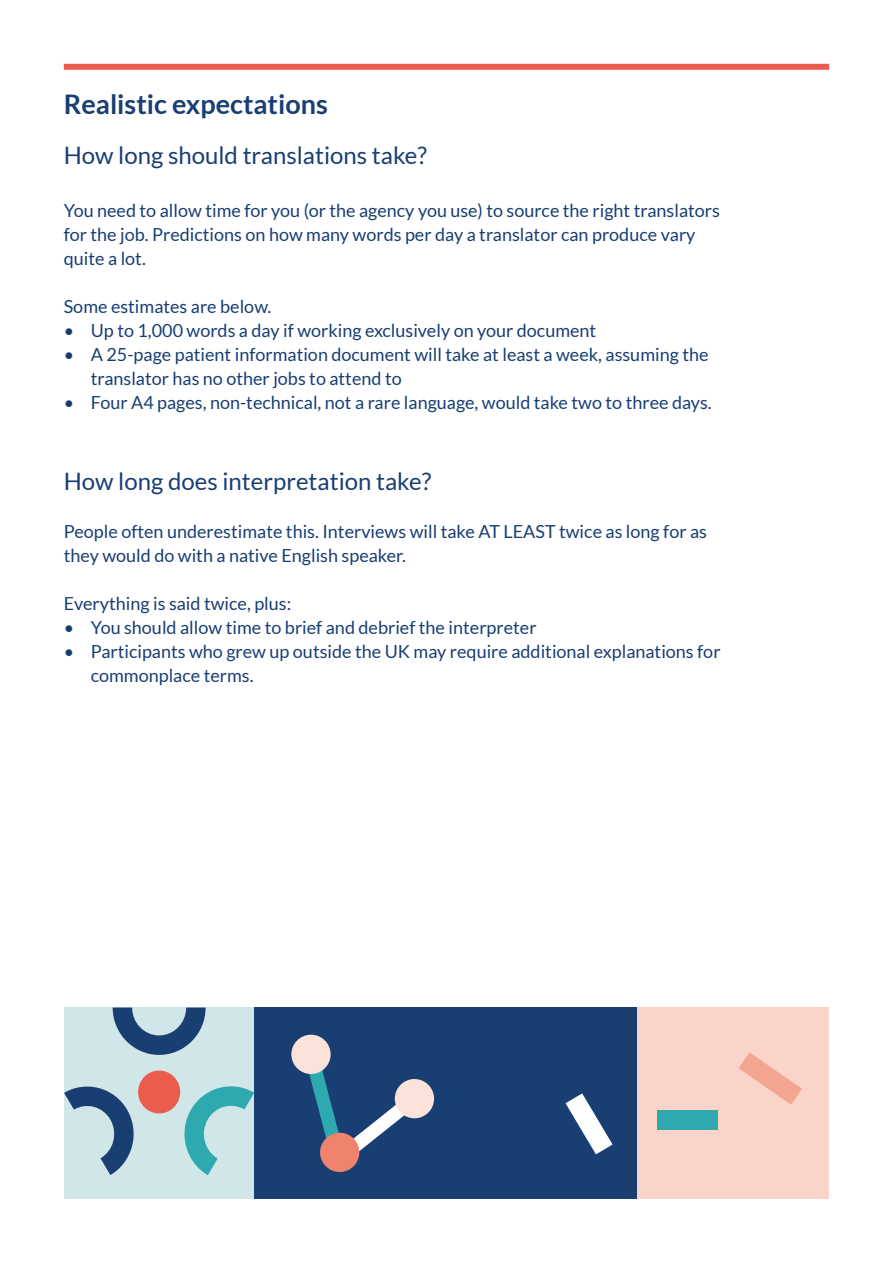
<style>
.page{position:relative;width:893px;height:1263px;background:#fff}
.page>*{position:absolute;margin:0;border:0;box-sizing:border-box;transform-origin:0 0}
.big_header{font:700 27px "Lato";color:#193e72}
.big_header-2{font:24px "Lato";color:#193e72}
.big_header-3{font:18px/24px "Lato";color:#193e72}
</style>
<div class="page">
<div style="left:64px;top:64px;width:765px;height:6px;background:#ea5d4e"></div>
<div style="left:64px;top:1007px;width:191px;height:192px;background:#d1e6e8"></div>
<div style="left:254px;top:1007px;width:383px;height:192px;background:#193e72"></div>
<div style="left:637px;top:1007px;width:192px;height:192px;background:#fad4c8"></div>
<svg style="left:566px;top:1093px;width:47px;height:61px"></svg>
<div style="left:657px;top:1110px;width:61px;height:19px;background:#2ea9b0"></div>
<svg style="left:739px;top:1052px;width:63px;height:53px"></svg>
<div style="left:138px;top:1070px;width:42px;height:43px;background:#ea5d4e;border-radius:50%"></div>
<svg style="left:113px;top:1007px;width:93px;height:48px"></svg>
<svg style="left:178px;top:1085px;width:76px;height:90px"></svg>
<svg style="left:64px;top:1085px;width:76px;height:90px"></svg>
<svg style="left:291px;top:1035px;width:130px;height:121px"></svg>
<div style="left:320px;top:1133px;width:39px;height:39px;background:#ef836e;border-radius:50%"></div>
<div style="left:395px;top:1079px;width:39px;height:39px;background:#fce3da;border-radius:50%"></div>
<p class="big_header" style="left:64px;top:88px;width:266px">Realistic expectations</p>
<p class="big_header-2" style="left:64px;top:142px;width:365px">How long should translations take?</p>
<p class="big_header-3" style="left:64px;top:198px;width:658px">You need to allow time for you (or the agency you use) to source the right translators for the job. Predictions on how many words per day a translator can produce vary quite a lot.</p>
<p class="big_header-3" style="left:64px;top:294px;width:209px">Some estimates are below.</p>
<p class="big_header-3" style="left:64px;top:318px;width:534px">• Up to 1,000 words a day if working exclusively on your document</p>
<p class="big_header-3" style="left:91px;top:342px;width:619px;text-indent:-27px">• A 25-page patient information document will take at least a week, assuming the translator has no other jobs to attend to</p>
<p class="big_header-3" style="left:64px;top:390px;width:649px">• Four A4 pages, non-technical, not a rare language, would take two to three days.</p>
<p class="big_header-2" style="left:64px;top:468px;width:369px">How long does interpretation take?</p>
<p class="big_header-3" style="left:64px;top:520px;width:645px">People often underestimate this. Interviews will take AT LEAST twice as long for as they would do with a native English speaker.</p>
<p class="big_header-3" style="left:64px;top:592px;width:229px">Everything is said twice, plus:</p>
<p class="big_header-3" style="left:64px;top:616px;width:474px">• You should allow time to brief and debrief the interpreter</p>
<p class="big_header-3" style="left:91px;top:640px;width:631px;text-indent:-27px">• Participants who grew up outside the UK may require additional explanations for commonplace terms.</p>
</div>
